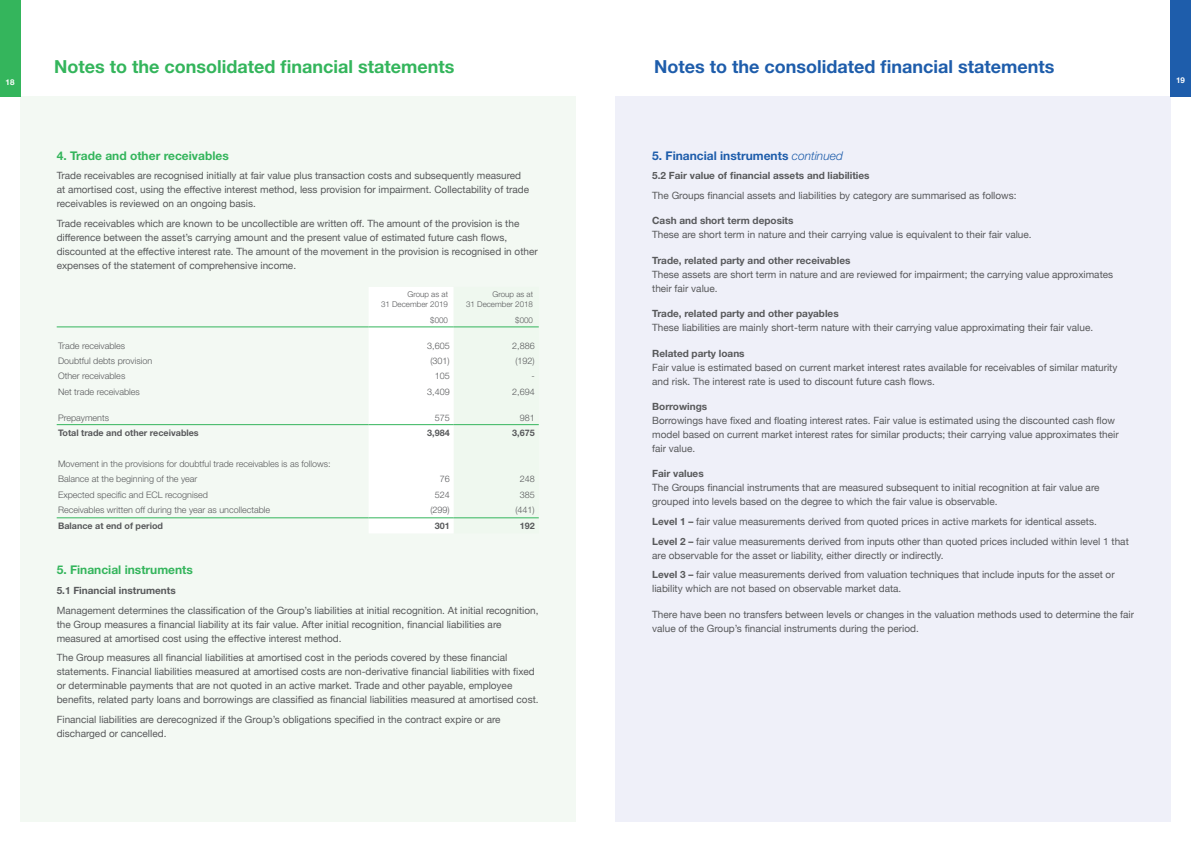
<style>
.page{position:relative;width:1191px;height:842px;background:#fff}
.page>*{position:absolute;margin:0;border:0;box-sizing:border-box;transform-origin:0 0}
.t1{font:700 18px "Helvetica Neue";color:#34b55c}
.t2{font:700 18px "Helvetica Neue";color:#1e5dab}
.t3{font:700 12px "Helvetica Neue";color:#34b55c}
.t4{font:700 12px "Helvetica Neue";color:#1e5dab}
.t5{font:10px/14px "Helvetica Neue";color:#58595b}
.t6{font:700 10px "Helvetica Neue";color:#58595b}
.t7{font:300 9px/15.1px "Helvetica Neue";color:#58595b}
.t8{font:700 9px "Helvetica Neue";color:#58595b}
.t9{font:300 8px/10px "Helvetica Neue";color:#58595b;text-align:right}
.t10{font:700 8px "Helvetica Neue";color:#fff}
.s1{font-weight:300;font-style:italic}
.s2{font-weight:700}
</style>
<div class="page">
<div style="left:20px;top:96px;width:555px;height:726px;background:#f3f9f3"></div>
<div style="left:615px;top:96px;width:555px;height:726px;background:#eff0f9"></div>
<div style="left:0;top:0;width:20px;height:96px;background:#34b55c"></div>
<div style="left:1170px;top:0;width:21px;height:96px;background:#1e5dab"></div>
<svg style="left:368px;top:287px;width:171px;height:246px"></svg>
<hr style="left:57px;top:326px;width:312px;height:1px;background:#34b55c">
<hr style="left:369px;top:326px;width:85px;height:1px;background:#34b55c">
<hr style="left:454px;top:326px;width:85px;height:1px;background:#34b55c">
<hr style="left:57px;top:518px;width:312px;height:1px;background:#34b55c">
<hr style="left:369px;top:518px;width:85px;height:1px;background:#34b55c">
<hr style="left:454px;top:518px;width:85px;height:1px;background:#34b55c">
<hr style="left:57px;top:424px;width:312px;height:1px;background:#34b55c">
<hr style="left:369px;top:424px;width:85px;height:1px;background:#34b55c">
<hr style="left:454px;top:424px;width:85px;height:1px;background:#34b55c">
<h1 class="t1" style="left:54px;top:59px;width:402px">Notes to the consolidated financial statements</h1>
<h1 class="t2" style="left:654px;top:59px;width:402px">Notes to the consolidated financial statements</h1>
<p class="t10" style="left:6px;top:79px;width:10px">18</p>
<p class="t10" style="left:1176px;top:77px;width:10px">19</p>
<p class="t3" style="left:57px;top:151px;width:174px">4. Trade and other receivables</p>
<p class="t5" style="left:57px;top:169px;width:474px">Trade receivables are recognised initially at fair value plus transaction costs and subsequently measured at amortised cost, using the effective interest method, less provision for impairment. Collectability of trade receivables is reviewed on an ongoing basis.</p>
<p class="t5" style="left:57px;top:217px;width:482px">Trade receivables which are known to be uncollectible are written off. The amount of the provision is the difference between the asset’s carrying amount and the present value of estimated future cash flows, discounted at the effective interest rate. The amount of the movement in the provision is recognised in other expenses of the statement of comprehensive income.</p>
<p class="t9" style="left:381px;top:290px;width:69px">Group as at<br>31 December 2019</p>
<p class="t9" style="left:466px;top:290px;width:69px">Group as at<br>31 December 2018</p>
<p class="t9" style="left:430px;top:315px;width:19px">$000</p>
<p class="t9" style="left:515px;top:315px;width:19px">$000</p>
<p class="t7" style="left:58px;top:338px;width:69px">Trade receivables</p>
<p class="t7" style="left:427px;top:338px;width:24px">3,605</p>
<p class="t7" style="left:512px;top:338px;width:24px">2,886</p>
<p class="t7" style="left:58px;top:354px;width:96px">Doubtful debts provision</p>
<p class="t7" style="left:430px;top:354px;width:21px">(301)</p>
<p class="t7" style="left:515px;top:354px;width:21px">(192)</p>
<p class="t7" style="left:58px;top:369px;width:69px">Other receivables</p>
<p class="t7" style="left:435px;top:369px;width:17px">105</p>
<p class="t7" style="left:531px;top:369px;width:5px">-</p>
<p class="t7" style="left:58px;top:385px;width:83px">Net trade receivables</p>
<p class="t7" style="left:427px;top:385px;width:24px">3,409</p>
<p class="t7" style="left:512px;top:385px;width:24px">2,694</p>
<p class="t7" style="left:58px;top:410px;width:53px">Prepayments</p>
<p class="t7" style="left:435px;top:410px;width:17px">575</p>
<p class="t7" style="left:520px;top:410px;width:17px">981</p>
<p class="t8" style="left:58px;top:429px;width:142px">Total trade and other receivables</p>
<p class="t8" style="left:427px;top:429px;width:24px">3,984</p>
<p class="t8" style="left:512px;top:429px;width:24px">3,675</p>
<p class="t7" style="left:58px;top:457px;width:274px">Movement in the provisions for doubtful trade receivables is as follows:<br>Balance at the beginning of the year</p>
<p class="t7" style="left:440px;top:472px;width:12px">76</p>
<p class="t7" style="left:520px;top:472px;width:17px">248</p>
<p class="t7" style="left:58px;top:487px;width:151px">Expected specific and ECL recognised</p>
<p class="t7" style="left:435px;top:487px;width:17px">524</p>
<p class="t7" style="left:520px;top:487px;width:17px">385</p>
<p class="t7" style="left:58px;top:503px;width:214px">Receivables written off during the year as uncollectable</p>
<p class="t7" style="left:430px;top:503px;width:21px">(299)</p>
<p class="t7" style="left:515px;top:503px;width:21px">(441)</p>
<p class="t8" style="left:58px;top:522px;width:106px">Balance at end of period</p>
<p class="t8" style="left:435px;top:522px;width:17px">301</p>
<p class="t8" style="left:520px;top:522px;width:17px">192</p>
<p class="t3" style="left:57px;top:566px;width:138px">5. Financial instruments</p>
<p class="t6" style="left:57px;top:587px;width:121px">5.1 Financial instruments</p>
<p class="t5" style="left:57px;top:604px;width:483px">Management determines the classification of the Group’s liabilities at initial recognition. At initial recognition, the Group measures a financial liability at its fair value. After initial recognition, financial liabilities are measured at amortised cost using the effective interest method.</p>
<p class="t5" style="left:57px;top:651px;width:483px">The Group measures all financial liabilities at amortised cost in the periods covered by these financial statements. Financial liabilities measured at amortised costs are non-derivative financial liabilities with fixed or determinable payments that are not quoted in an active market. Trade and other payable, employee benefits, related party loans and borrowings are classified as financial liabilities measured at amortised cost.</p>
<p class="t5" style="left:57px;top:713px;width:445px">Financial liabilities are derecognized if the Group’s obligations specified in the contract expire or are discharged or cancelled.</p>
<p class="t4" style="left:652px;top:151px;width:192px">5. Financial instruments <span class="s1">continued</span></p>
<p class="t6" style="left:652px;top:172px;width:219px">5.2 Fair value of financial assets and liabilities</p>
<p class="t5" style="left:652px;top:189px;width:366px">The Groups financial assets and liabilities by category are summarised as follows:</p>
<p class="t6" style="left:652px;top:217px;width:143px">Cash and short term deposits</p>
<p class="t5" style="left:652px;top:229px;width:381px">These are short term in nature and their carrying value is equivalent to their fair value.</p>
<p class="t6" style="left:652px;top:256px;width:200px">Trade, related party and other receivables</p>
<p class="t5" style="left:652px;top:268px;width:462px">These assets are short term in nature and are reviewed for impairment; the carrying value approximates their fair value.</p>
<p class="t6" style="left:652px;top:310px;width:188px">Trade, related party and other payables</p>
<p class="t5" style="left:652px;top:321px;width:442px">These liabilities are mainly short-term nature with their carrying value approximating their fair value.</p>
<p class="t6" style="left:652px;top:349px;width:94px">Related party loans</p>
<p class="t5" style="left:652px;top:361px;width:467px">Fair value is estimated based on current market interest rates available for receivables of similar maturity and risk. The interest rate is used to discount future cash flows.</p>
<p class="t6" style="left:652px;top:402px;width:56px">Borrowings</p>
<p class="t5" style="left:652px;top:414px;width:468px">Borrowings have fixed and floating interest rates. Fair value is estimated using the discounted cash flow model based on current market interest rates for similar products; their carrying value approximates their fair value.</p>
<p class="t6" style="left:652px;top:470px;width:53px">Fair values</p>
<p class="t5" style="left:652px;top:481px;width:449px">The Groups financial instruments that are measured subsequent to initial recognition at fair value are grouped into levels based on the degree to which the fair value is observable.</p>
<p class="t5" style="left:652px;top:512px;width:478px;line-height:19.7px"><span class="s2">Level 1 –</span> fair value measurements derived from quoted prices in active markets for identical assets.<br><span class="s2">Level 2 –</span> fair value measurements derived from inputs other than quoted prices included within level 1 that</p>
<p class="t5" style="left:652px;top:546px;width:464px;line-height:19.7px">are observable for the asset or liability, either directly or indirectly.<br><span class="s2">Level 3 –</span> fair value measurements derived from valuation techniques that include inputs for the asset or</p>
<p class="t5" style="left:652px;top:582px;width:251px">liability which are not based on observable market data.</p>
<p class="t5" style="left:652px;top:608px;width:483px">There have been no transfers between levels or changes in the valuation methods used to determine the fair value of the Group’s financial instruments during the period.</p>
</div>
